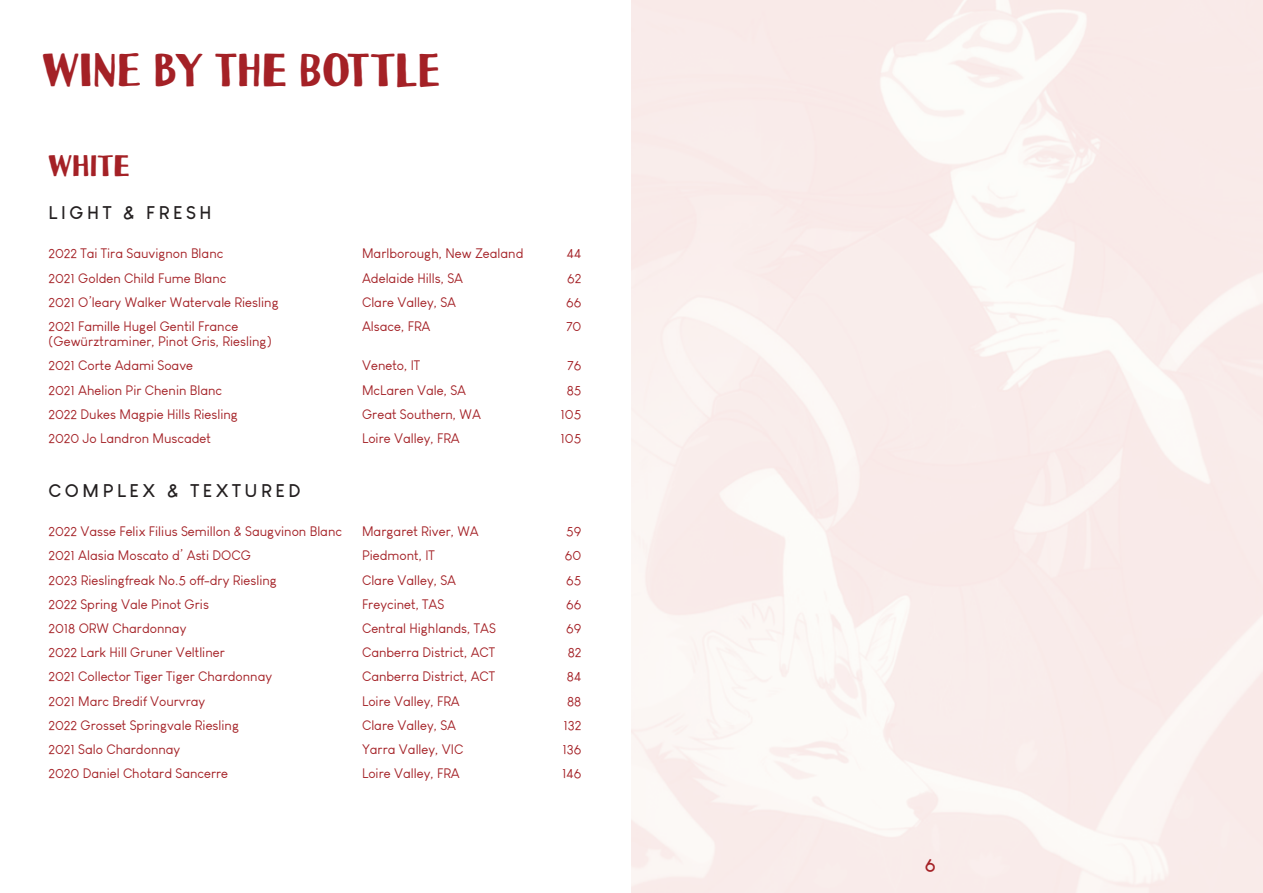
<style>
.page{position:relative;width:1263px;height:893px;background:#fff}
.page>*{position:absolute;margin:0;border:0;box-sizing:border-box;transform-origin:0 0}
.t1{font:42px "Uchiyama";color:#a42126}
.t2{font:27px "Uchiyama";color:#a42126}
.t3{font:700 18px "Louis George Cafe";letter-spacing:.2em;color:#231f20}
.t4{font:700 18px "Louis George Cafe";color:#a42126}
.t5{font:13.5px "Louis George Cafe";color:#a42126}
</style>
<div class="page">
<p class="t1" style="left:43px;top:46px;width:399px">WINE BY THE BOTTLE</p>
<p class="t2" style="left:49px;top:150px;width:83px">WHITE</p>
<p class="t3" style="left:49px;top:201px;width:165px">LIGHT &amp; FRESH</p>
<p class="t5" style="left:49px;top:246px;width:176px">2022 Tai Tira Sauvignon Blanc</p>
<p class="t5" style="left:362px;top:246px;width:163px">Marlborough, New Zealand</p>
<p class="t5" style="left:567px;top:246px;width:16px">44</p>
<p class="t5" style="left:49px;top:270px;width:179px">2021 Golden Child Fume Blanc</p>
<p class="t5" style="left:362px;top:270px;width:103px">Adelaide Hills, SA</p>
<p class="t5" style="left:567px;top:270px;width:16px">62</p>
<p class="t5" style="left:49px;top:294px;width:232px">2021 O’leary Walker Watervale Riesling</p>
<p class="t5" style="left:362px;top:294px;width:96px">Clare Valley, SA</p>
<p class="t5" style="left:566px;top:294px;width:17px">66</p>
<p class="t5" style="left:49px;top:318px;width:191px">2021 Famille Hugel Gentil France</p>
<p class="t5" style="left:49px;top:333px;width:225px">(Gewürztraminer, Pinot Gris, Riesling)</p>
<p class="t5" style="left:362px;top:318px;width:70px">Alsace, FRA</p>
<p class="t5" style="left:566px;top:318px;width:17px">70</p>
<p class="t5" style="left:49px;top:357px;width:146px">2021 Corte Adami Soave</p>
<p class="t5" style="left:362px;top:357px;width:60px">Veneto, IT</p>
<p class="t5" style="left:568px;top:357px;width:15px">76</p>
<p class="t5" style="left:49px;top:382px;width:175px">2021 Ahelion Pir Chenin Blanc</p>
<p class="t5" style="left:362px;top:382px;width:106px">McLaren Vale, SA</p>
<p class="t5" style="left:567px;top:382px;width:16px">85</p>
<p class="t5" style="left:49px;top:406px;width:191px">2022 Dukes Magpie Hills Riesling</p>
<p class="t5" style="left:362px;top:406px;width:120px">Great Southern, WA</p>
<p class="t5" style="left:561px;top:406px;width:22px">105</p>
<p class="t5" style="left:49px;top:430px;width:164px">2020 Jo Landron Muscadet</p>
<p class="t5" style="left:362px;top:430px;width:99px">Loire Valley, FRA</p>
<p class="t5" style="left:561px;top:430px;width:22px">105</p>
<p class="t3" style="left:49px;top:479px;width:254px">COMPLEX &amp; TEXTURED</p>
<p class="t5" style="left:49px;top:523px;width:295px">2022 Vasse Felix Filius Semillon &amp; Saugvinon Blanc</p>
<p class="t5" style="left:362px;top:523px;width:118px">Margaret River, WA</p>
<p class="t5" style="left:566px;top:523px;width:17px">59</p>
<p class="t5" style="left:49px;top:547px;width:204px">2021 Alasia Moscato d’ Asti DOCG</p>
<p class="t5" style="left:362px;top:547px;width:74px">Piedmont, IT</p>
<p class="t5" style="left:565px;top:547px;width:18px">60</p>
<p class="t5" style="left:49px;top:572px;width:230px">2023 Rieslingfreak No.5 off-dry Riesling</p>
<p class="t5" style="left:362px;top:572px;width:96px">Clare Valley, SA</p>
<p class="t5" style="left:566px;top:572px;width:17px">65</p>
<p class="t5" style="left:49px;top:596px;width:162px">2022 Spring Vale Pinot Gris</p>
<p class="t5" style="left:362px;top:596px;width:84px">Freycinet, TAS</p>
<p class="t5" style="left:566px;top:596px;width:17px">66</p>
<p class="t5" style="left:49px;top:620px;width:139px">2018 ORW Chardonnay</p>
<p class="t5" style="left:362px;top:620px;width:135px">Central Highlands, TAS</p>
<p class="t5" style="left:566px;top:620px;width:17px">69</p>
<p class="t5" style="left:49px;top:644px;width:178px">2022 Lark Hill Gruner Veltliner</p>
<p class="t5" style="left:362px;top:644px;width:135px">Canberra District, ACT</p>
<p class="t5" style="left:568px;top:644px;width:15px">82</p>
<p class="t5" style="left:49px;top:669px;width:225px">2021 Collector Tiger Tiger Chardonnay</p>
<p class="t5" style="left:362px;top:669px;width:135px">Canberra District, ACT</p>
<p class="t5" style="left:567px;top:669px;width:16px">84</p>
<p class="t5" style="left:49px;top:693px;width:158px">2021 Marc Bredif Vourvray</p>
<p class="t5" style="left:362px;top:693px;width:99px">Loire Valley, FRA</p>
<p class="t5" style="left:567px;top:693px;width:16px">88</p>
<p class="t5" style="left:49px;top:717px;width:192px">2022 Grosset Springvale Riesling</p>
<p class="t5" style="left:362px;top:717px;width:96px">Clare Valley, SA</p>
<p class="t5" style="left:563px;top:717px;width:19px">132</p>
<p class="t5" style="left:49px;top:741px;width:133px">2021 Salo Chardonnay</p>
<p class="t5" style="left:362px;top:741px;width:103px">Yarra Valley, VIC</p>
<p class="t5" style="left:562px;top:741px;width:20px">136</p>
<p class="t5" style="left:49px;top:765px;width:181px">2020 Daniel Chotard Sancerre</p>
<p class="t5" style="left:362px;top:765px;width:99px">Loire Valley, FRA</p>
<p class="t5" style="left:562px;top:765px;width:21px">146</p>
<p class="t4" style="left:925px;top:853px;width:12px">6</p>
</div>
